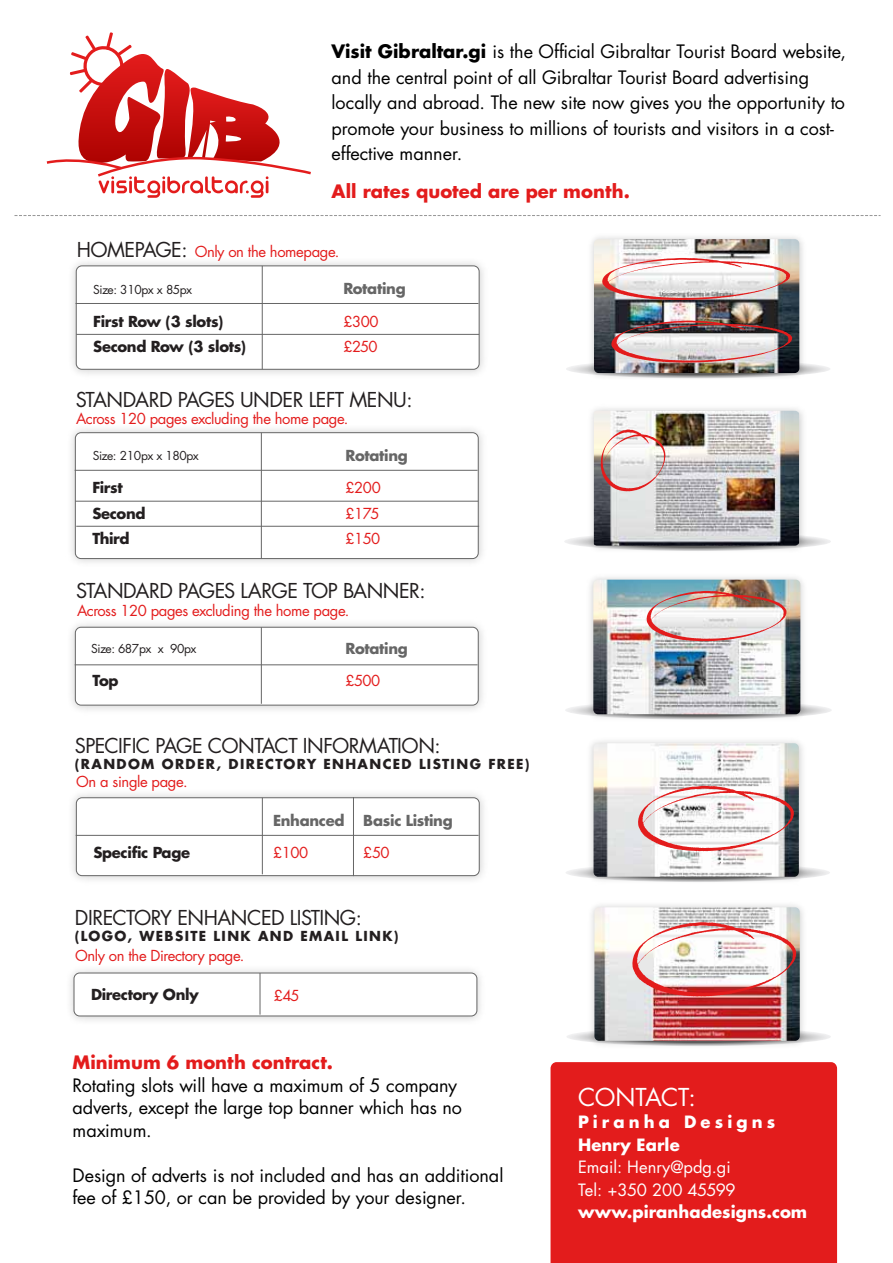
<style>
.page{position:relative;width:893px;height:1263px;background:#fff}
.page>*{position:absolute;margin:0;border:0;box-sizing:border-box;transform-origin:0 0}
.t1{font:24px "Futura";letter-spacing:-.005em;color:#fff}
.t2{font:19.95px "Futura";letter-spacing:-.025em;color:#231f20}
.t3{font:18px/25.5px "Futura";color:#000}
.t4{font:700 18px "Futura";color:#e31c1c}
.t5{font:16.5px/22.5px "Futura";color:#fff}
.t6{font:700 16.5px/22.5px "Futura";letter-spacing:.245em;color:#fff}
.t7{font:700 16.5px "Futura";letter-spacing:.01em;color:#fff}
.t8{font:14.7px/25.5px "Futura";letter-spacing:-.025em;color:#e31c1c}
.t9{font:700 14.7px/25.5px "Futura";letter-spacing:-.025em;color:#231f20}
.t10{font:700 14.7px "Futura";letter-spacing:-.025em;color:#666}
.t11{font:700 13.5px "Futura";letter-spacing:.1em;color:#231f20}
.t12{font:12px "Futura";letter-spacing:-.035em;color:#231f20}
.s1{font-weight:700}
</style>
<div class="page">
<img style="left:72px;top:262px;width:412px;height:112px">
<div style="left:76px;top:266px;width:403px;height:103px;background:#fff;border-radius:6px"></div>
<div style="left:76px;top:266px;width:403px;height:104px;border:1px solid #666;border-radius:6px"></div>
<svg style="left:46px;top:32px;width:265px;height:166px"></svg>
<hr style="left:262px;top:266px;width:1px;height:103px;background:#666">
<hr style="left:76px;top:303px;width:402px;height:1px;background:#666">
<hr style="left:76px;top:334px;width:403px;height:1px;background:#666">
<img style="left:71px;top:429px;width:412px;height:134px">
<div style="left:75px;top:433px;width:403px;height:126px;background:#fff;border-radius:6px"></div>
<div style="left:75px;top:432px;width:404px;height:127px;border:1px solid #666;border-radius:6px"></div>
<hr style="left:261px;top:433px;width:1px;height:126px;background:#666">
<hr style="left:75px;top:470px;width:403px;height:1px;background:#666">
<hr style="left:75px;top:501px;width:403px;height:1px;background:#666">
<img style="left:591px;top:237px;width:212px;height:83px">
<img style="left:594px;top:239px;width:205px;height:81px">
<img style="left:566px;top:320px;width:264px;height:54px">
<img style="left:601px;top:258px;width:189px;height:42px">
<svg style="left:564px;top:537px;width:267px;height:9px"></svg>
<img style="left:582px;top:369px;width:228px;height:162px">
<img style="left:594px;top:411px;width:205px;height:120px">
<svg style="left:600px;top:429px;width:65px;height:62px"></svg>
<hr style="left:76px;top:526px;width:403px;height:1px;background:#666">
<img style="left:71px;top:624px;width:412px;height:86px">
<div style="left:75px;top:627px;width:403px;height:78px;background:#fff;border-radius:6px"></div>
<div style="left:75px;top:627px;width:404px;height:78px;border:1px solid #666;border-radius:6px"></div>
<hr style="left:261px;top:627px;width:1px;height:77px;background:#666">
<hr style="left:75px;top:664px;width:403px;height:1px;background:#666">
<img style="left:72px;top:794px;width:412px;height:86px">
<div style="left:76px;top:798px;width:403px;height:78px;background:#fff;border-radius:6px"></div>
<div style="left:76px;top:797px;width:404px;height:79px;border:1px solid #666;border-radius:6px"></div>
<hr style="left:262px;top:798px;width:1px;height:76px;background:#666">
<hr style="left:353px;top:797px;width:1px;height:79px;background:#666">
<hr style="left:76px;top:835px;width:403px;height:1px;background:#666">
<img style="left:70px;top:970px;width:411px;height:51px">
<div style="left:74px;top:973px;width:403px;height:43px;background:#fff;border-radius:6px"></div>
<div style="left:74px;top:973px;width:403px;height:43px;border:1px solid #666;border-radius:6px"></div>
<hr style="left:260px;top:973px;width:1px;height:42px;background:#666">
<svg style="left:14px;top:215px;width:866px;height:1px"></svg>
<svg style="left:565px;top:706px;width:266px;height:9px"></svg>
<img style="left:581px;top:531px;width:232px;height:168px">
<img style="left:593px;top:580px;width:207px;height:119px">
<svg style="left:566px;top:868px;width:264px;height:9px"></svg>
<img style="left:581px;top:699px;width:232px;height:178px">
<img style="left:594px;top:743px;width:205px;height:118px">
<svg style="left:567px;top:1032px;width:264px;height:10px"></svg>
<img style="left:582px;top:861px;width:229px;height:185px">
<img style="left:594px;top:907px;width:206px;height:134px">
<img style="left:646px;top:591px;width:141px;height:50px">
<svg style="left:637px;top:786px;width:157px;height:65px"></svg>
<svg style="left:632px;top:922px;width:164px;height:75px"></svg>
<div style="left:550px;top:1062px;width:287px;height:201px;background:#e31c1c"></div>
<p class="t3" style="left:331px;top:39px;width:516px"><span class="s1">Visit Gibraltar.gi</span> is the Official Gibraltar Tourist Board website, and the central point of all Gibraltar Tourist Board advertising locally and abroad. The new site now gives you the opportunity to promote your business to millions of tourists and visitors in a cost&shy;effective manner.</p>
<p class="t4" style="left:332px;top:179px;width:300px">All rates quoted are per month.</p>
<p class="t2" style="left:77px;top:236px;width:112px">HOMEPAGE:</p>
<p class="t8" style="left:195px;top:239px;width:146px">Only on the homepage.</p>
<p class="t12" style="left:93px;top:281px;width:100px">Size: 310px x 85px</p>
<p class="t9" style="left:93px;top:308px;width:154px">First Row (3 slots)<br>Second Row (3 slots)</p>
<p class="t10" style="left:343px;top:279px;width:64px">Rotating</p>
<p class="t8" style="left:343px;top:308px;width:37px">£300 £250</p>
<p class="t2" style="left:76px;top:385px;width:338px">STANDARD PAGES UNDER LEFT MENU:</p>
<p class="t8" style="left:76px;top:405px;width:274px">Across 120 pages excluding the home page.</p>
<p class="t10" style="left:345px;top:445px;width:64px">Rotating</p>
<p class="t8" style="left:345px;top:475px;width:37px;text-align:justify">£200 £175 £150</p>
<p class="t2" style="left:76px;top:577px;width:351px">STANDARD PAGES LARGE TOP BANNER:</p>
<p class="t12" style="left:93px;top:447px;width:108px">Size: 210px x 180px</p>
<p class="t9" style="left:92px;top:475px;width:55px">First<br>Second<br>Third</p>
<p class="t8" style="left:77px;top:598px;width:274px">Across 120 pages excluding the home page.</p>
<p class="t12" style="left:91px;top:640px;width:107px">Size: 687px x 90px</p>
<p class="t9" style="left:92px;top:668px;width:28px">Top</p>
<p class="t10" style="left:345px;top:638px;width:64px">Rotating</p>
<p class="t8" style="left:345px;top:668px;width:36px">£500</p>
<p class="t2" style="left:75px;top:732px;width:367px">SPECIFIC PAGE CONTACT INFORMATION:</p>
<p class="t11" style="left:75px;top:755px;width:456px">(RANDOM ORDER, DIRECTORY ENHANCED LISTING FREE)</p>
<p class="t8" style="left:76px;top:768px;width:113px">On a single page.</p>
<p class="t9" style="left:93px;top:840px;width:98px">Specific Page</p>
<p class="t10" style="left:273px;top:810px;width:73px">Enhanced</p>
<p class="t8" style="left:273px;top:840px;width:37px">£100</p>
<p class="t10" style="left:363px;top:810px;width:91px">Basic Listing</p>
<p class="t8" style="left:363px;top:840px;width:28px">£50</p>
<p class="t2" style="left:75px;top:903px;width:289px">DIRECTORY ENHANCED LISTING:</p>
<p class="t11" style="left:75px;top:926px;width:325px">(LOGO, WEBSITE LINK AND EMAIL LINK)</p>
<p class="t8" style="left:75px;top:942px;width:171px">Only on the Directory page.</p>
<p class="t9" style="left:91px;top:981px;width:109px">Directory Only</p>
<p class="t8" style="left:274px;top:983px;width:28px">£45</p>
<p class="t4" style="left:73px;top:1050px;width:262px">Minimum 6 month contract.</p>
<p class="t3" style="left:73px;top:1074px;width:391px;line-height:22.5px">Rotating slots will have a maximum of 5 company adverts, except the large top banner which has no maximum.</p>
<p class="t3" style="left:73px;top:1164px;width:432px;line-height:22.5px">Design of adverts is not included and has an additional fee of £150, or can be provided by your designer.</p>
<h1 class="t1" style="left:578px;top:1080px;width:119px">CONTACT:</h1>
<p class="t6" style="left:578px;top:1110px;width:199px">Piranha Designs<br>Henry Earle</p>
<p class="t5" style="left:578px;top:1156px;width:159px">Email: Henry@pdg.gi<br>Tel: +350 200 45599</p>
<p class="t7" style="left:578px;top:1201px;width:231px">www.piranhadesigns.com</p>
</div>
